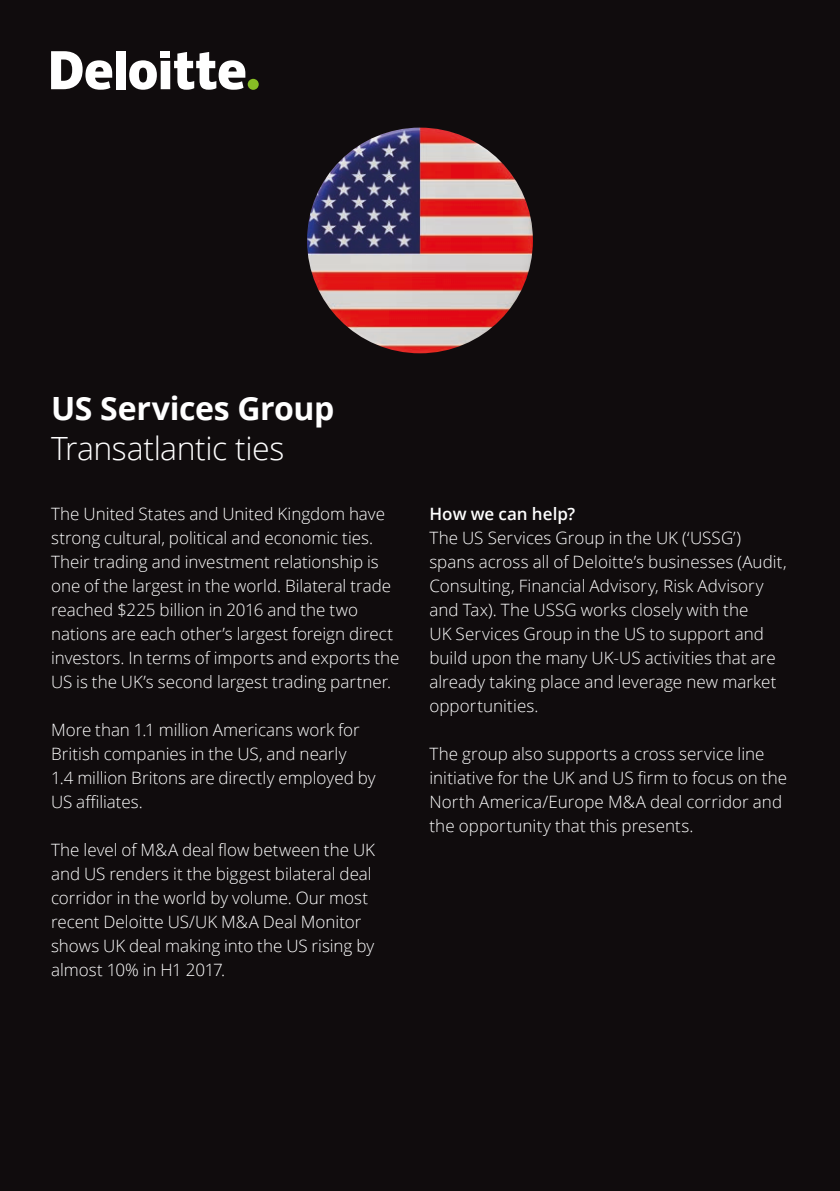
<style>
.page{position:relative;width:840px;height:1191px;background:#fff}
.page>*{position:absolute;margin:0;border:0;box-sizing:border-box;transform-origin:0 0}
.COVER_SUBHEAD{font:300 32px "Open Sans";letter-spacing:-.015em;color:#fff}
.COVER_TITLE{font:700 32px "Open Sans";letter-spacing:-.01em;color:#fff}
.Body_copy__8_5_12pt{font:300 17px/24px "Open Sans";color:#fff}
.Body_copy__8_5_12pt-2{font:600 17px "Open Sans";letter-spacing:.005em;color:#fff}
</style>
<div class="page">
<div style="left:0;top:0;width:839px;height:1191px;background:#100c0d"></div>
<div style="left:247px;top:79px;width:11px;height:11px;background:#87bd25;border-radius:50%"></div>
<div style="left:116px;top:51px;width:9px;height:38px;background:#fff"></div>
<div style="left:161px;top:51px;width:9px;height:6px;background:#fff"></div>
<svg style="left:129px;top:52px;width:116px;height:38px"></svg>
<svg style="left:51px;top:51px;width:61px;height:39px"></svg>
<img style="left:307px;top:128px;width:225px;height:225px;border-radius:113px">
<p class="COVER_TITLE" style="left:51px;top:385px;width:284px">US Services Group</p>
<p class="COVER_SUBHEAD" style="left:51px;top:426px;width:235px">Transatlantic ties</p>
<p class="Body_copy__8_5_12pt" style="left:51px;top:501px;width:350px">The United States and United Kingdom have strong cultural, political and economic ties.<br>Their trading and investment relationship is one of the largest in the world. Bilateral trade reached $225 billion in 2016 and the two nations are each other’s largest foreign direct investors. In terms of imports and exports the US is the UK’s second largest trading partner.</p>
<p class="Body_copy__8_5_12pt" style="left:51px;top:717px;width:326px">More than 1.1 million Americans work for British companies in the US, and nearly<br>1.4 million Britons are directly employed by US affiliates.</p>
<p class="Body_copy__8_5_12pt" style="left:51px;top:837px;width:325px">The level of M&amp;A deal flow between the UK and US renders it the biggest bilateral deal corridor in the world by volume. Our most recent Deloitte US/UK M&amp;A Deal Monitor shows UK deal making into the US rising by almost 10% in H1 2017.</p>
<p class="Body_copy__8_5_12pt-2" style="left:429px;top:502px;width:147px">How we can help?</p>
<p class="Body_copy__8_5_12pt" style="left:429px;top:525px;width:358px">The US Services Group in the UK (‘USSG’) spans across all of Deloitte’s businesses (Audit, Consulting, Financial Advisory, Risk Advisory and Tax). The USSG works closely with the<br>UK Services Group in the US to support and build upon the many UK‑US activities that are already taking place and leverage new market opportunities.</p>
<p class="Body_copy__8_5_12pt" style="left:429px;top:741px;width:359px">The group also supports a cross service line initiative for the UK and US firm to focus on the North America/Europe M&amp;A deal corridor and the opportunity that this presents.</p>
</div>
